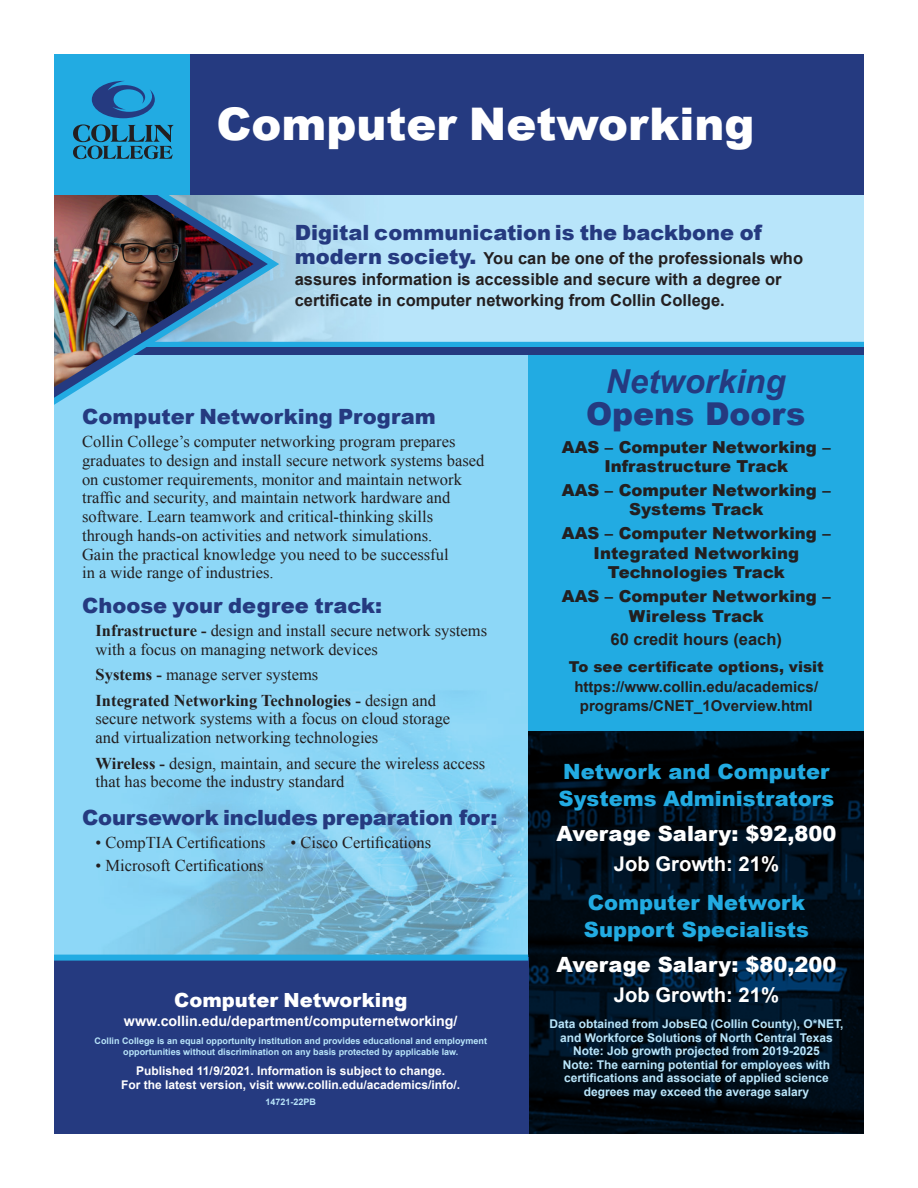
<style>
.page{position:relative;width:918px;height:1188px;background:#fff}
.page>*{position:absolute;margin:0;border:0;box-sizing:border-box;transform-origin:0 0}
.t1{font:900 45px "Arial";color:#fff}
.t2{font:italic 700 33px "Arial";color:#253a80}
.t3{font:900 31.5px "Arial";color:#253a80}
.t4{font:900 21px "Arial";color:#253a80}
.t5{font:900 21px/27px "Arial";color:#22abe2}
.t6{font:900 21px "Arial";color:#fff}
.t7{font:700 20.25px "Arial";color:#fff}
.t8{font:900 19.5px "Arial";color:#fff}
.t9{font:16.5px/18.8px "Times New Roman";color:#231f20}
.t10{font:900 16.5px/19.5px "Arial";color:#231f20;text-align:center}
.t11{font:700 16.5px/21px "Arial";color:#231f20}
.t12{font:700 15px/19.5px "Arial";color:#231f20;text-align:center}
.t13{font:700 14.25px "Arial";color:#fff}
.t14{font:700 12px/13.5px "Arial";color:#b9e5fa;text-align:center}
.t15{font:700 12px/13.5px "Arial";color:#fff;text-align:center}
.t16{font:700 9px/11.2px "Arial";color:#b9e5fa;text-align:center}
.s1{font-weight:900;font-size:21px;color:#253a80}
.s2{font-weight:700}
.s3{font-weight:900}
</style>
<div class="page">
<img style="left:54px;top:355px;width:474px;height:600px">
<img style="left:282px;top:194px;width:582px;height:148px">
<div style="left:528px;top:354px;width:336px;height:380px;background:#22abe2"></div>
<img style="left:528px;top:732px;width:336px;height:402px">
<div style="left:91px;top:342px;width:773px;height:6px;background:#22abe2"></div>
<div style="left:70px;top:348px;width:794px;height:7px;background:#253a80"></div>
<div style="left:54px;top:958px;width:474px;height:176px;background:#253a80"></div>
<svg style="left:54px;top:194px;width:228px;height:225px;background:#8ccceb"></svg>
<img style="left:54px;top:194px;width:200px;height:193px">
<div style="left:54px;top:955px;width:474px;height:6px;background:#22abe2"></div>
<div style="left:54px;top:54px;width:140px;height:140px;background:#22abe2"></div>
<div style="left:190px;top:54px;width:674px;height:140px;background:#253a80"></div>
<svg style="left:92px;top:81px;width:63px;height:37px"></svg>
<svg style="left:73px;top:124px;width:101px;height:35px"></svg>
<p class="t1" style="left:217px;top:91px;width:540px">Computer Networking</p>
<p class="t4" style="left:295px;top:217px;width:469px">Digital communication is the backbone of</p>
<p class="t11" style="left:295px;top:248px;width:510px"><span class="s1">modern society.</span> You can be one of the professionals who assures information is accessible and secure with a degree or certificate in computer networking from Collin College.</p>
<p class="t4" style="left:82px;top:401px;width:355px">Computer Networking Program</p>
<p class="t9" style="left:82px;top:432px;width:404px">Collin College’s computer networking program prepares graduates to design and install secure network systems based on customer requirements, monitor and maintain network traffic and security, and maintain network hardware and software. Learn teamwork and critical-thinking skills through hands-on activities and network simulations.<br>Gain the practical knowledge you need to be successful<br>in a wide range of industries.</p>
<p class="t4" style="left:82px;top:590px;width:302px">Choose your degree track:</p>
<p class="t9" style="left:96px;top:621px;width:393px"><span class="s2">Infrastructure -</span> design and install secure network systems with a focus on managing network devices</p>
<p class="t9" style="left:96px;top:665px;width:224px"><span class="s2">Systems -</span> manage server systems</p>
<p class="t9" style="left:96px;top:691px;width:356px"><span class="s2">Integrated Networking Technologies -</span> design and secure network systems with a focus on cloud storage and virtualization networking technologies</p>
<p class="t9" style="left:96px;top:754px;width:391px"><span class="s2">Wireless -</span> design, maintain, and secure the wireless access that has become the industry standard</p>
<p class="t4" style="left:82px;top:802px;width:417px">Coursework includes preparation for:</p>
<p class="t9" style="left:96px;top:833px;width:171px">• CompTIA Certifications</p>
<p class="t9" style="left:291px;top:833px;width:142px">• Cisco Certifications</p>
<p class="t9" style="left:96px;top:856px;width:170px">• Microsoft Certifications</p>
<p class="t8" style="left:174px;top:986px;width:235px">Computer Networking</p>
<p class="t13" style="left:124px;top:1012px;width:335px">www.collin.edu/department/computernetworking/</p>
<p class="t16" style="left:95px;top:1035px;width:394px">Collin College is an equal opportunity institution and provides educational and employment opportunities without discrimination on any basis protected by applicable law.</p>
<p class="t15" style="left:121px;top:1064px;width:340px">Published 11/9/2021. Information is subject to change.<br>For the latest version, visit www.collin.edu/academics/info/.</p>
<p class="t16" style="left:266px;top:1096px;width:52px">14721-22PB</p>
<p class="t2" style="left:606px;top:360px;width:181px">Networking</p>
<p class="t3" style="left:586px;top:391px;width:221px">Opens Doors</p>
<p class="t10" style="left:562px;top:436px;width:270px">AAS – Computer Networking –<br>Infrastructure Track</p>
<p class="t10" style="left:562px;top:480px;width:270px">AAS – Computer Networking –<br>Systems Track</p>
<p class="t10" style="left:562px;top:523px;width:270px">AAS – Computer Networking –<br>Integrated Networking<br>Technologies Track</p>
<p class="t10" style="left:562px;top:586px;width:270px">AAS – Computer Networking –<br>Wireless Track</p>
<p class="t11" style="left:611px;top:630px;width:173px">60 credit hours (each)</p>
<p class="t12" style="left:569px;top:658px;width:257px"><span class="s3">To see certificate options, visit </span>https://www.collin.edu/academics/ programs/CNET_1Overview.html</p>
<p class="t5" style="left:559px;top:758px;width:277px">Network and Computer<br>Systems Administrators</p>
<p class="t6" style="left:557px;top:818px;width:281px">Average Salary: $92,800</p>
<p class="t7" style="left:614px;top:850px;width:167px">Job Growth: 21%</p>
<p class="t5" style="left:584px;top:889px;width:227px">Computer Network<br>Support Specialists</p>
<p class="t6" style="left:557px;top:949px;width:281px">Average Salary: $80,200</p>
<p class="t7" style="left:614px;top:981px;width:167px">Job Growth: 21%</p>
<p class="t14" style="left:549px;top:1018px;width:296px">Data obtained from JobsEQ (Collin County), O*NET, and Workforce Solutions of North Central Texas</p>
<p class="t14" style="left:573px;top:1045px;width:248px">Note: Job growth projected from 2019-2025</p>
<p class="t14" style="left:563px;top:1058px;width:269px">Note: The earning potential for employees with certifications and associate of applied science degrees may exceed the average salary</p>
</div>
